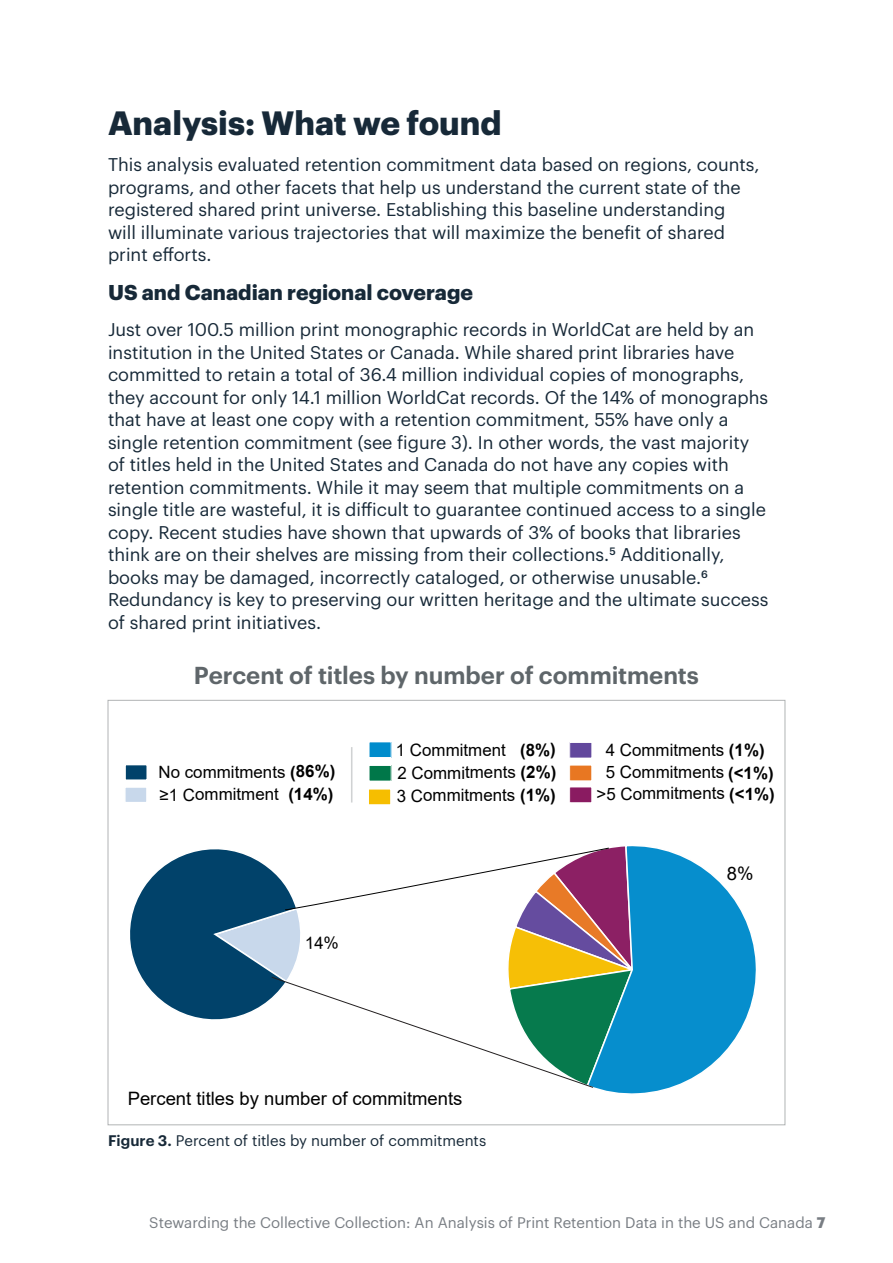
<style>
.page{position:relative;width:893px;height:1263px;background:#fff}
.page>*{position:absolute;margin:0;border:0;box-sizing:border-box;transform-origin:0 0}
.Primary_Subhead{font:700 33px "Graphik";color:#172938}
.Figure_Header{font:600 24px "Graphik";letter-spacing:-.005em;color:#5f666a}
.Secondary_Subhead{font:700 21px "Graphik";color:#172938}
.t1{font:18.45px "Arial";color:#000}
.Body_copy{font:18px/22.5px "Graphik";color:#172938}
.t2{font:17.1px "Arial";letter-spacing:-.01em;color:#000}
.t3{font:16.95px/22.5px "Arial";letter-spacing:-.01em;color:#000}
.t4{font:15px "Graphik";color:#787d83}
.Table_And_Figure_Title{font:15px "Graphik";color:#172938}
.s1{font-weight:700}
.s2{font-weight:700;font-size:16.95px}
.s3{font-weight:600}
</style>
<div class="page">
<div style="left:570px;top:742px;width:22px;height:16px;background:#62489d"></div>
<div style="left:569px;top:742px;width:23px;height:16px;border:1px solid #fff"></div>
<div style="left:368px;top:789px;width:23px;height:16px;background:#f6be00"></div>
<div style="left:368px;top:789px;width:23px;height:16px;border:1px solid #fff"></div>
<div style="left:369px;top:765px;width:22px;height:16px;background:#007749"></div>
<div style="left:369px;top:765px;width:23px;height:16px;border:1px solid #fff"></div>
<div style="left:369px;top:742px;width:22px;height:15px;background:#008ccc"></div>
<div style="left:369px;top:741px;width:23px;height:17px;border:1px solid #fff"></div>
<div style="left:125px;top:764px;width:22px;height:16px;background:#01426a"></div>
<div style="left:124px;top:764px;width:24px;height:17px;border:2px solid #fff"></div>
<div style="left:125px;top:787px;width:22px;height:16px;background:#c8d8eb"></div>
<div style="left:124px;top:786px;width:24px;height:17px;border:2px solid #fff"></div>
<div style="left:570px;top:787px;width:22px;height:16px;background:#8a1b61"></div>
<div style="left:569px;top:786px;width:23px;height:17px;border:1px solid #fff"></div>
<div style="left:570px;top:765px;width:22px;height:16px;background:#e87722"></div>
<hr style="left:351px;top:747px;width:1px;height:55px;background:#d0d2d3">
<svg style="left:130px;top:846px;width:626px;height:248px"></svg>
<p class="Primary_Subhead" style="left:108px;top:98px;width:395px">Analysis: What we found</p>
<p class="Body_copy" style="left:108px;top:152px;width:653px">This analysis evaluated retention commitment data based on regions, counts, programs, and other facets that help us understand the current state of the registered shared print universe. Establishing this baseline understanding<br>will illuminate various trajectories that will maximize the benefit of shared print efforts.</p>
<p class="Secondary_Subhead" style="left:108px;top:276px;width:367px">US and Canadian regional coverage</p>
<p class="Body_copy" style="left:108px;top:317px;width:662px">Just over 100.5 million print monographic records in WorldCat are held by an institution in the United States or Canada. While shared print libraries have committed to retain a total of 36.4 million individual copies of monographs, they account for only 14.1 million WorldCat records. Of the 14% of monographs that have at least one copy with a retention commitment, 55% have only a single retention commitment (see figure 3). In other words, the vast majority of titles held in the United States and Canada do not have any copies with retention commitments. While it may seem that multiple commitments on a single title are wasteful, it is difficult to guarantee continued access to a single copy. Recent studies have shown that upwards of 3% of books that libraries think are on their shelves are missing from their collections.<sup>5</sup> Additionally, books may be damaged, incorrectly cataloged, or otherwise unusable.<sup>6<br></sup>Redundancy is key to preserving our written heritage and the ultimate success of shared print initiatives.</p>
<p class="Figure_Header" style="left:194px;top:657px;width:506px">Percent of titles by number of commitments</p>
<p class="t3" style="left:158px;top:760px;width:179px">No commitments <span class="s1">(86%) </span>≥1 Commitment <span class="s1">(14%)</span></p>
<p class="t2" style="left:396px;top:738px;width:162px">1 Commitment <span class="s1">(8%)</span></p>
<p class="t2" style="left:606px;top:738px;width:161px">4 Commitments <span class="s1">(1%)</span></p>
<p class="t2" style="left:397px;top:761px;width:161px">2 Commitments <span class="s1">(2%)</span></p>
<p class="t2" style="left:606px;top:760px;width:170px">5 Commitments <span class="s2">(&lt;1%)</span></p>
<p class="t2" style="left:397px;top:783px;width:161px">3 Commitments <span class="s1">(1%)</span></p>
<p class="t2" style="left:596px;top:781px;width:180px">&gt;5 Commitments <span class="s2">(&lt;1%)</span></p>
<p class="t1" style="left:727px;top:861px;width:28px">8%</p>
<p class="t1" style="left:128px;top:1086px;width:336px">Percent titles by number of commitments</p>
<p class="Table_And_Figure_Title" style="left:108px;top:1130px;width:380px"><span class="s3">Figure 3.</span> Percent of titles by number of commitments</p>
<p class="t4" style="left:149px;top:1211px;width:678px">Stewarding the Collective Collection: An Analysis of Print Retention Data in the US and Canada <span class="s1">7</span></p>
</div>
